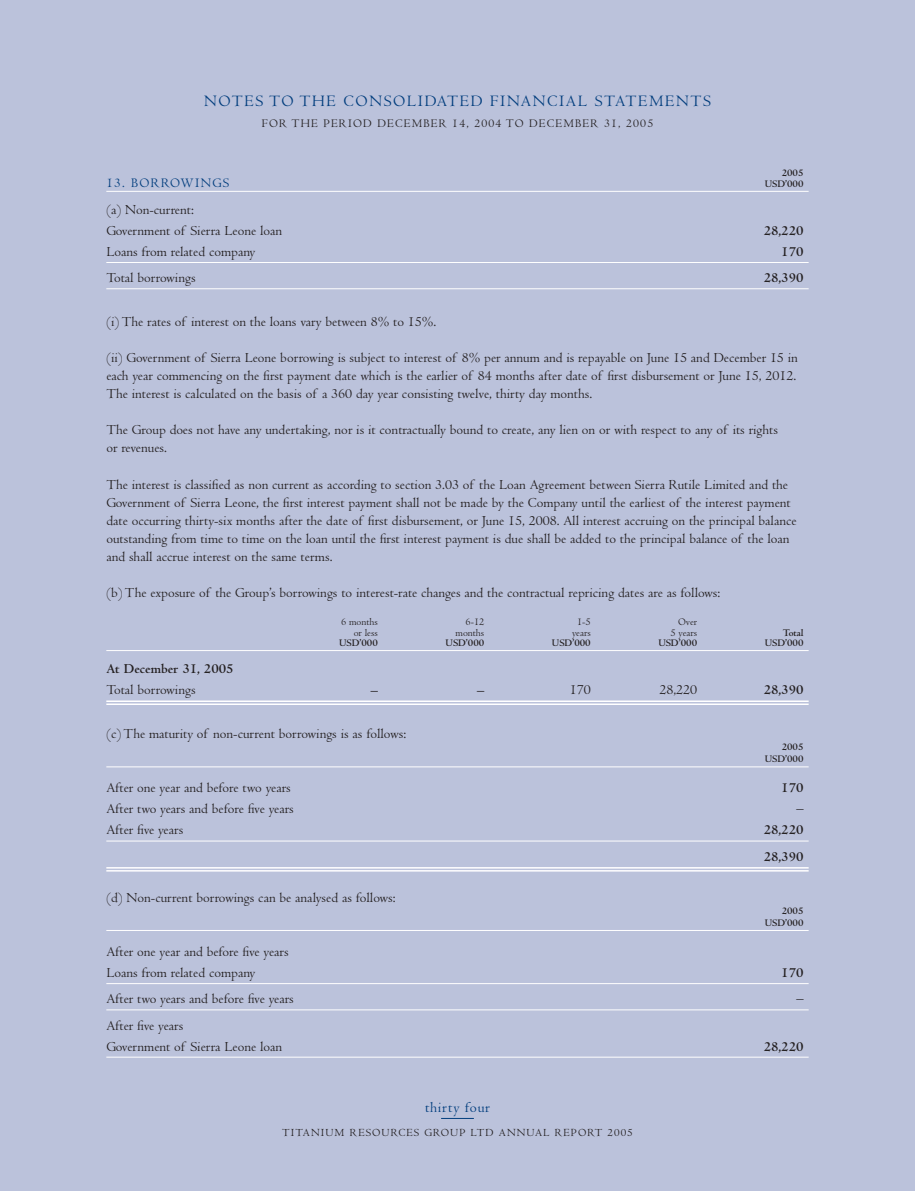
<style>
.page{position:relative;width:915px;height:1191px;background:#fff}
.page>*{position:absolute;margin:0;border:0;box-sizing:border-box;transform-origin:0 0}
.t1{font:16.5px "Centaur";letter-spacing:.1em;color:#013d7d}
.t2{font:15px "Centaur";letter-spacing:.05em;color:#013d7d}
.t3{font:14.25px/18px "Centaur";color:#231f20}
.t4{font:700 14.25px/26.2px "Centaur";color:#231f20}
.t5{font:13.5px "Centaur";letter-spacing:.1em;color:#013d7d}
.t6{font:12px "Centaur";letter-spacing:.1em;color:#231f20}
.t7{font:11.25px "Centaur";letter-spacing:.1em;color:#231f20}
.t8{font:700 10.5px/12px "Centaur";color:#231f20;text-align:right}
.t9{font:10.5px "Centaur";color:#231f20}
</style>
<div class="page">
<div style="left:0;top:0;width:914px;height:1190px;background:#bbc2db"></div>
<p class="t1" style="left:204px;top:95px;width:508px">NOTES TO THE CONSOLIDATED FINANCIAL STATEMENTS</p>
<p class="t6" style="left:261px;top:119px;width:393px">FOR THE PERIOD DECEMBER 14, 2004 TO DECEMBER 31, 2005</p>
<p class="t8" style="left:781px;top:168px;width:23px">2005</p>
<p class="t5" style="left:106px;top:178px;width:124px">13. BORROWINGS</p>
<p class="t8" style="left:764px;top:179px;width:40px">USD’000</p>
<p class="t3" style="left:106px;top:200px;width:177px;line-height:21px">(a) Non-current:<br>Government of Sierra Leone loan</p>
<p class="t4" style="left:763px;top:219px;width:41px">28,220</p>
<p class="t3" style="left:106px;top:244px;width:150px">Loans from related company</p>
<p class="t4" style="left:780px;top:240px;width:24px">170</p>
<p class="t3" style="left:106px;top:270px;width:91px">Total borrowings</p>
<p class="t4" style="left:763px;top:266px;width:41px">28,390</p>
<p class="t3" style="left:106px;top:314px;width:331px">(i) The rates of interest on the loans vary between 8% to 15%.</p>
<p class="t3" style="left:106px;top:350px;width:692px">(ii) Government of Sierra Leone borrowing is subject to interest of 8% per annum and is repayable on June 15 and December 15 in each year commencing on the first payment date which is the earlier of 84 months after date of first disbursement or June 15, 2012.<br>The interest is calculated on the basis of a 360 day year consisting twelve, thirty day months.</p>
<p class="t3" style="left:106px;top:422px;width:672px">The Group does not have any undertaking, nor is it contractually bound to create, any lien on or with respect to any of its rights or revenues.</p>
<p class="t3" style="left:106px;top:476px;width:691px">The interest is classified as non current as according to section 3.03 of the Loan Agreement between Sierra Rutile Limited and the Government of Sierra Leone, the first interest payment shall not be made by the Company until the earliest of the interest payment date occurring thirty-six months after the date of first disbursement, or June 15, 2008. All interest accruing on the principal balance outstanding from time to time on the loan until the first interest payment is due shall be added to the principal balance of the loan and shall accrue interest on the same terms.</p>
<p class="t3" style="left:106px;top:584px;width:615px">(b) The exposure of the Group’s borrowings to interest-rate changes and the contractual repricing dates are as follows:</p>
<p class="t9" style="left:341px;top:618px;width:38px">6 months</p>
<p class="t9" style="left:465px;top:618px;width:20px">6-12</p>
<p class="t9" style="left:577px;top:618px;width:15px">1-5</p>
<p class="t9" style="left:678px;top:618px;width:20px">Over</p>
<p class="t9" style="left:353px;top:628px;width:26px">or less</p>
<p class="t9" style="left:455px;top:628px;width:30px">months</p>
<p class="t9" style="left:572px;top:628px;width:20px">years</p>
<p class="t9" style="left:670px;top:628px;width:28px">5 years</p>
<p class="t8" style="left:782px;top:627px;width:22px">Total</p>
<p class="t8" style="left:339px;top:638px;width:40px">USD’000</p>
<p class="t8" style="left:445px;top:638px;width:40px">USD’000</p>
<p class="t8" style="left:551px;top:638px;width:40px">USD’000</p>
<p class="t8" style="left:658px;top:638px;width:40px">USD’000</p>
<p class="t8" style="left:764px;top:638px;width:40px">USD’000</p>
<p class="t4" style="left:106px;top:657px;width:129px">At December 31, 2005</p>
<p class="t3" style="left:106px;top:682px;width:91px">Total borrowings</p>
<p class="t3" style="left:370px;top:682px;width:9px">–</p>
<p class="t3" style="left:477px;top:682px;width:9px">–</p>
<p class="t3" style="left:569px;top:682px;width:22px">170</p>
<p class="t3" style="left:659px;top:682px;width:39px">28,220</p>
<p class="t4" style="left:763px;top:678px;width:41px">28,390</p>
<p class="t3" style="left:106px;top:726px;width:301px">(c) The maturity of non-current borrowings is as follows:</p>
<p class="t8" style="left:764px;top:742px;width:40px">2005<br>USD’000</p>
<p class="t3" style="left:106px;top:780px;width:186px">After one year and before two years</p>
<p class="t4" style="left:780px;top:776px;width:24px">170</p>
<p class="t3" style="left:106px;top:801px;width:189px">After two years and before five years</p>
<p class="t4" style="left:796px;top:797px;width:9px">–</p>
<p class="t3" style="left:106px;top:822px;width:78px">After five years</p>
<p class="t4" style="left:763px;top:818px;width:41px">28,220<br>28,390</p>
<p class="t3" style="left:106px;top:890px;width:291px">(d) Non-current borrowings can be analysed as follows:</p>
<p class="t8" style="left:764px;top:906px;width:40px">2005<br>USD’000</p>
<p class="t3" style="left:106px;top:942px;width:184px;line-height:21px">After one year and before five years<br>Loans from related company</p>
<p class="t4" style="left:780px;top:961px;width:24px">170</p>
<p class="t3" style="left:106px;top:991px;width:189px">After two years and before five years</p>
<p class="t4" style="left:796px;top:987px;width:9px">–</p>
<p class="t3" style="left:106px;top:1016px;width:177px;line-height:21px">After five years<br>Government of Sierra Leone loan</p>
<p class="t4" style="left:763px;top:1034px;width:41px">28,220</p>
<p class="t2" style="left:425px;top:1101px;width:66px">thirty four</p>
<p class="t7" style="left:282px;top:1128px;width:352px">TITANIUM RESOURCES GROUP LTD ANNUAL REPORT 2005</p>
</div>
